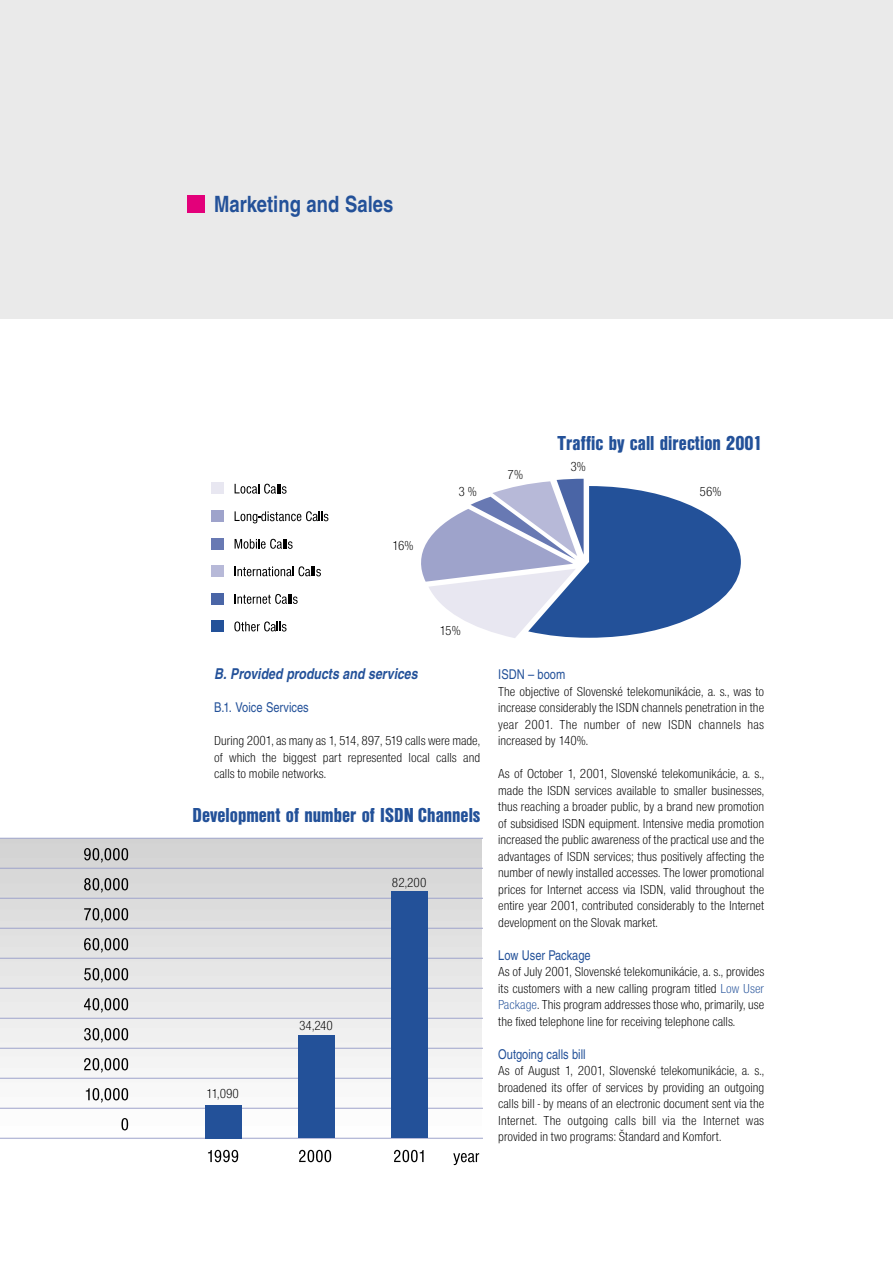
<style>
.page{position:relative;width:893px;height:1263px;background:#fff}
.page>*{position:absolute;margin:0;border:0;box-sizing:border-box;transform-origin:0 0}
.t1{font:22.5px "Nimbus San LCE Bol Con";color:#235199}
.t2{font:21px "Nimbus San DCE Bla Con";color:#235199}
.t3{font:15px "Nimbus San LCE Bol Con Ita";color:#235199}
.t4{font:13.5px/16.5px "Nimbus San DCE Lig Con";color:#000;text-align:justify}
.t5{font:13.5px "Nimbus San LCE Reg Con";color:#235199}
.s1{color:#235199}
</style>
<div class="page">
<div style="left:0;top:0;width:892px;height:319px;background:#eaeaea"></div>
<div style="left:187px;top:196px;width:17px;height:17px;background:#e3007a"></div>
<svg style="left:421px;top:479px;width:319px;height:159px"></svg>
<div style="left:212px;top:482px;width:12px;height:12px;background:#e8e7f1"></div>
<svg style="left:234px;top:484px;width:52px;height:10px"></svg>
<div style="left:212px;top:510px;width:12px;height:12px;background:#9ea3cb"></div>
<svg style="left:234px;top:511px;width:94px;height:12px"></svg>
<div style="left:212px;top:538px;width:12px;height:12px;background:#6879b3"></div>
<svg style="left:234px;top:539px;width:58px;height:10px"></svg>
<div style="left:212px;top:565px;width:12px;height:12px;background:#b7b9d8"></div>
<svg style="left:235px;top:566px;width:86px;height:10px"></svg>
<div style="left:212px;top:593px;width:12px;height:12px;background:#4a65a6"></div>
<svg style="left:235px;top:594px;width:62px;height:10px"></svg>
<div style="left:212px;top:620px;width:12px;height:12px;background:#235199"></div>
<svg style="left:234px;top:622px;width:52px;height:10px"></svg>
<svg style="left:0;top:837px;width:482px;height:301px"></svg>
<hr style="left:0;top:1138px;width:482px;height:1px;background:#9ea3cb">
<hr style="left:0;top:1108px;width:482px;height:1px;background:#9ea3cb">
<hr style="left:0;top:1078px;width:482px;height:1px;background:#9ea3cb">
<hr style="left:0;top:1048px;width:482px;height:1px;background:#9ea3cb">
<hr style="left:0;top:1018px;width:482px;height:1px;background:#9ea3cb">
<hr style="left:0;top:988px;width:482px;height:1px;background:#9ea3cb">
<hr style="left:0;top:958px;width:482px;height:1px;background:#9ea3cb">
<hr style="left:0;top:928px;width:482px;height:1px;background:#9ea3cb">
<hr style="left:0;top:898px;width:482px;height:1px;background:#9ea3cb">
<hr style="left:0;top:868px;width:482px;height:1px;background:#9ea3cb">
<hr style="left:0;top:838px;width:482px;height:1px;background:#9ea3cb">
<svg style="left:84px;top:848px;width:44px;height:15px"></svg>
<svg style="left:84px;top:878px;width:44px;height:15px"></svg>
<svg style="left:84px;top:908px;width:44px;height:15px"></svg>
<svg style="left:84px;top:938px;width:44px;height:15px"></svg>
<svg style="left:84px;top:968px;width:44px;height:15px"></svg>
<svg style="left:84px;top:998px;width:44px;height:15px"></svg>
<svg style="left:84px;top:1028px;width:44px;height:15px"></svg>
<svg style="left:84px;top:1058px;width:44px;height:15px"></svg>
<svg style="left:86px;top:1088px;width:42px;height:15px"></svg>
<svg style="left:121px;top:1118px;width:7px;height:12px"></svg>
<div style="left:205px;top:1105px;width:36px;height:33px;background:#235199"></div>
<div style="left:298px;top:1035px;width:36px;height:103px;background:#235199"></div>
<div style="left:391px;top:892px;width:36px;height:246px;background:#235199"></div>
<svg style="left:208px;top:1150px;width:30px;height:12px"></svg>
<svg style="left:299px;top:1150px;width:32px;height:12px"></svg>
<svg style="left:394px;top:1150px;width:29px;height:12px"></svg>
<svg style="left:453px;top:1153px;width:26px;height:12px"></svg>
<h1 class="t1" style="left:214px;top:196px;width:181px">Marketing and Sales</h1>
<p class="t4" style="left:392px;top:538px;width:23px">16%</p>
<p class="t4" style="left:458px;top:484px;width:20px">3 %</p>
<p class="t4" style="left:507px;top:468px;width:17px">7%</p>
<h2 class="t2" style="left:557px;top:435px;width:206px">Traffic by call direction 2001</h2>
<p class="t4" style="left:570px;top:459px;width:17px">3%</p>
<p class="t4" style="left:699px;top:485px;width:23px">56%</p>
<p class="t4" style="left:439px;top:623px;width:23px">15%</p>
<p class="t3" style="left:214px;top:668px;width:205px">B. Provided products and services</p>
<p class="t5" style="left:214px;top:702px;width:96px">B.1. Voice Services</p>
<p class="t4" style="left:214px;top:734px;width:267px">During 2001, as many as 1, 514, 897, 519 calls were made, of which the biggest part represented local calls and calls to mobile networks.</p>
<h2 class="t2" style="left:192px;top:807px;width:289px">Development of number of ISDN Channels</h2>
<p class="t4" style="left:206px;top:1086px;width:34px">11,090</p>
<p class="t4" style="left:299px;top:1019px;width:35px">34,240</p>
<p class="t4" style="left:392px;top:876px;width:36px">82,200</p>
<p class="t5" style="left:498px;top:669px;width:69px">ISDN – boom</p>
<p class="t4" style="left:498px;top:684px;width:267px">The objective of Slovenské telekomunikácie, a. s., was to increase considerably the ISDN channels penetration in the year 2001. The number of new ISDN channels has increased by 140%.</p>
<p class="t4" style="left:498px;top:767px;width:267px">As of October 1, 2001, Slovenské telekomunikácie, a. s., made the ISDN services available to smaller businesses, thus reaching a broader public, by a brand new promotion of subsidised ISDN equipment. Intensive media promotion increased the public awareness of the practical use and the advantages of ISDN services; thus positively affecting the number of newly installed accesses. The lower promotional prices for Internet access via ISDN, valid throughout the entire year 2001, contributed considerably to the Internet development on the Slovak market.</p>
<p class="t5" style="left:498px;top:950px;width:94px">Low User Package</p>
<p class="t4" style="left:498px;top:965px;width:267px">As of July 2001, Slovenské telekomunikácie, a. s., provides its customers with a new calling program titled <span class="s1">Low User Package</span>. This program addresses those who, primarily, use the fixed telephone line for receiving telephone calls.</p>
<p class="t5" style="left:498px;top:1049px;width:89px">Outgoing calls bill</p>
<p class="t4" style="left:498px;top:1064px;width:267px">As of August 1, 2001, Slovenské telekomunikácie, a. s., broadened its offer of services by providing an outgoing calls bill - by means of an electronic document sent via the Internet. The outgoing calls bill via the Internet was provided in two programs: Štandard and Komfort.</p>
</div>
